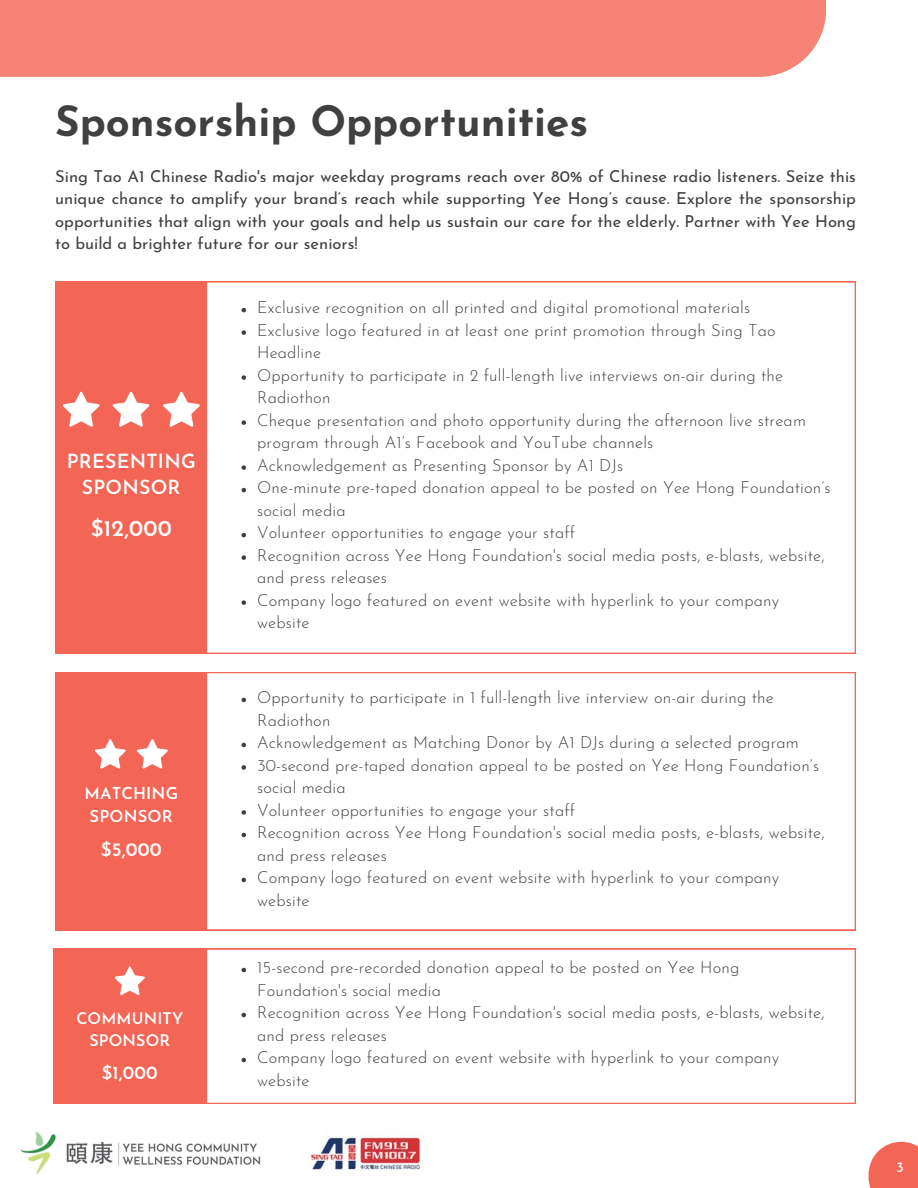
<style>
.page{position:relative;width:918px;height:1188px;background:#fff}
.page>*{position:absolute;margin:0;border:0;box-sizing:border-box;transform-origin:0 0}
.t1{font:700 42px "Josefin Sans";color:#404040}
.t2{font:600 22.5px "Josefin Sans";color:#fff}
.t3{font:600 19.5px/26.8px "Josefin Sans";letter-spacing:.01em;color:#fff;text-align:center}
.t4{font:600 19.05px "Josefin Sans";color:#fff}
.t5{font:600 18.45px "Josefin Sans";color:#fff}
.t6{font:300 16.5px/22.5px "Josefin Sans";letter-spacing:.01em;color:#404040}
.t7{font:16.5px/22.5px "Josefin Sans";color:#404040;text-align:justify}
.t8{font:600 16.5px/22.8px "Josefin Sans";letter-spacing:.01em;color:#fff;text-align:center}
.t9{font:600 16.05px/22.2px "Josefin Sans";letter-spacing:.01em;color:#fff;text-align:center}
.t10{font:14.1px "Josefin Sans";color:#fff}
</style>
<div class="page">
<img style="left:20px;top:1131px;width:241px;height:43px">
<img style="left:302px;top:1136px;width:122px;height:35px">
<div style="left:869px;top:1142px;width:49px;height:46px;background:#f36656"></div>
<div style="left:55px;top:281px;width:179px;height:373px;background:#f36656"></div>
<svg style="left:62px;top:392px;width:38px;height:35px"></svg>
<svg style="left:112px;top:392px;width:37px;height:35px"></svg>
<svg style="left:163px;top:392px;width:37px;height:35px"></svg>
<svg style="left:207px;top:281px;width:649px;height:373px"></svg>
<svg style="left:242px;top:308px;width:4px;height:4px"></svg>
<svg style="left:242px;top:330px;width:4px;height:5px"></svg>
<svg style="left:242px;top:375px;width:4px;height:5px"></svg>
<svg style="left:242px;top:420px;width:4px;height:5px"></svg>
<svg style="left:242px;top:465px;width:4px;height:5px"></svg>
<svg style="left:242px;top:488px;width:4px;height:4px"></svg>
<svg style="left:242px;top:533px;width:4px;height:4px"></svg>
<svg style="left:242px;top:555px;width:4px;height:5px"></svg>
<svg style="left:242px;top:600px;width:4px;height:5px"></svg>
<div style="left:55px;top:672px;width:152px;height:258px;background:#f36656"></div>
<svg style="left:207px;top:672px;width:649px;height:258px"></svg>
<svg style="left:94px;top:739px;width:32px;height:30px"></svg>
<svg style="left:137px;top:739px;width:31px;height:30px"></svg>
<svg style="left:242px;top:698px;width:4px;height:4px"></svg>
<svg style="left:242px;top:743px;width:4px;height:4px"></svg>
<svg style="left:242px;top:765px;width:4px;height:5px"></svg>
<svg style="left:242px;top:810px;width:4px;height:5px"></svg>
<svg style="left:242px;top:833px;width:4px;height:4px"></svg>
<svg style="left:242px;top:878px;width:4px;height:4px"></svg>
<div style="left:54px;top:949px;width:152px;height:155px;background:#f36656"></div>
<svg style="left:206px;top:949px;width:650px;height:155px"></svg>
<svg style="left:115px;top:966px;width:30px;height:29px"></svg>
<svg style="left:242px;top:968px;width:4px;height:4px"></svg>
<svg style="left:242px;top:1013px;width:4px;height:4px"></svg>
<svg style="left:242px;top:1058px;width:4px;height:4px"></svg>
<div style="left:0;top:0;width:826px;height:77px;background:#f58477"></div>
<p class="t1" style="left:55px;top:105px;width:534px">Sponsorship Opportunities</p>
<p class="t7" style="left:55px;top:166px;width:802px">Sing Tao A1 Chinese Radio's major weekday programs reach over 80% of Chinese radio listeners. Seize this unique chance to amplify your brand’s reach while supporting Yee Hong’s cause. Explore the sponsorship opportunities that align with your goals and help us sustain our care for the elderly. Partner with Yee Hong to build a brighter future for our seniors!</p>
<p class="t3" style="left:67px;top:449px;width:130px">PRESENTING<br>SPONSOR</p>
<p class="t2" style="left:91px;top:519px;width:82px">$12,000</p>
<p class="t8" style="left:84px;top:784px;width:95px">MATCHING<br>SPONSOR</p>
<p class="t4" style="left:101px;top:842px;width:63px">$5,000</p>
<h4 class="t9" style="left:76px;top:1009px;width:108px">COMMUNITY<br>SPONSOR</h4>
<h3 class="t5" style="left:102px;top:1065px;width:57px">$1,000</h3>
<p class="t6" style="left:257px;top:298px;width:494px">Exclusive recognition on all printed and digital promotional materials</p>
<h3 class="t6" style="left:257px;top:321px;width:520px">Exclusive logo featured in at least one print promotion through Sing Tao<br>Headline</h3>
<h2 class="t6" style="left:257px;top:366px;width:528px">Opportunity to participate in 2 full-length live interviews on-air during the<br>Radiothon</h2>
<p class="t6" style="left:257px;top:411px;width:550px">Cheque presentation and photo opportunity during the afternoon live stream program through A1’s Facebook and YouTube channels</p>
<p class="t6" style="left:257px;top:456px;width:368px">Acknowledgement as Presenting Sponsor by A1 DJs</p>
<p class="t6" style="left:257px;top:478px;width:575px">One-minute pre-taped donation appeal to be posted on Yee Hong Foundation’s social media</p>
<p class="t6" style="left:257px;top:523px;width:320px">Volunteer opportunities to engage your staff</p>
<p class="t6" style="left:257px;top:546px;width:569px">Recognition across Yee Hong Foundation's social media posts, e-blasts, website, and press releases</p>
<p class="t6" style="left:257px;top:591px;width:524px">Company logo featured on event website with hyperlink to your company website</p>
<p class="t6" style="left:257px;top:688px;width:518px">Opportunity to participate in 1 full-length live interview on-air during the<br>Radiothon</p>
<p class="t6" style="left:257px;top:733px;width:543px">Acknowledgement as Matching Donor by A1 DJs during a selected program</p>
<p class="t6" style="left:257px;top:755px;width:563px">30-second pre-taped donation appeal to be posted on Yee Hong Foundation’s social media</p>
<p class="t6" style="left:257px;top:800px;width:320px">Volunteer opportunities to engage your staff</p>
<p class="t6" style="left:257px;top:823px;width:569px">Recognition across Yee Hong Foundation's social media posts, e-blasts, website, and press releases</p>
<p class="t6" style="left:257px;top:868px;width:524px">Company logo featured on event website with hyperlink to your company website</p>
<p class="t6" style="left:257px;top:958px;width:484px">15-second pre-recorded donation appeal to be posted on Yee Hong<br>Foundation's social media</p>
<p class="t6" style="left:257px;top:1003px;width:569px">Recognition across Yee Hong Foundation's social media posts, e-blasts, website, and press releases</p>
<p class="t6" style="left:257px;top:1048px;width:524px">Company logo featured on event website with hyperlink to your company website</p>
<p class="t10" style="left:897px;top:1161px;width:9px">3</p>
</div>
